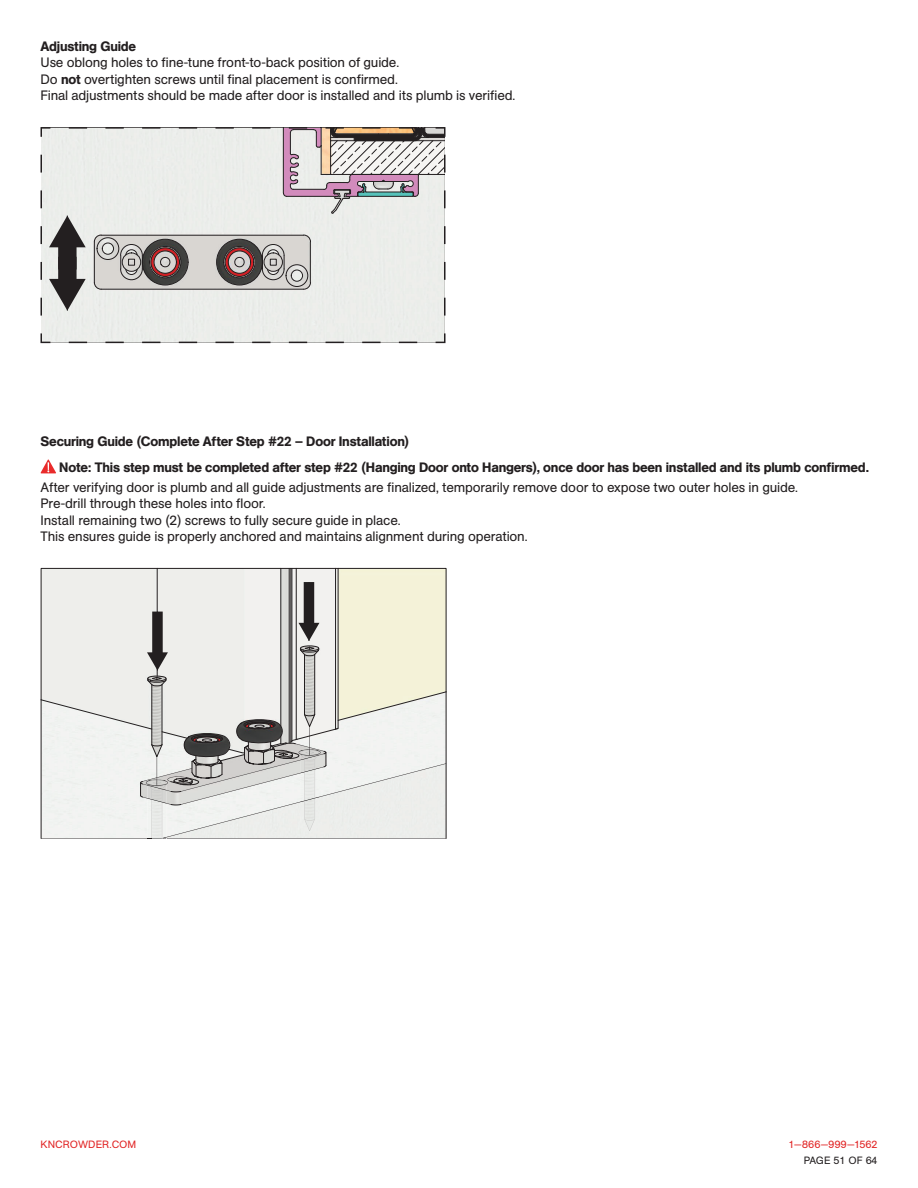
<style>
.page{position:relative;width:918px;height:1188px;background:#fff}
.page>*{position:absolute;margin:0;border:0;box-sizing:border-box;transform-origin:0 0}
.t1{font:13.5px/16.5px "AG Book Std";letter-spacing:-.015em;color:#231f20}
.t2{font:500 13.5px "AG Book Std";letter-spacing:-.015em;color:#231f20}
.t3{font:10.5px "AG Book Std";letter-spacing:.015em;color:#e12525}
.t4{font:10.5px "AG Book Std";color:#231f20}
.s1{font-weight:500}
</style>
<div class="page">
<svg style="left:40px;top:127px;width:406px;height:217px;background:#d5d4d2"></svg>
<svg style="left:41px;top:568px;width:406px;height:271px"></svg>
<svg style="left:40px;top:459px;width:16px;height:14px"></svg>
<p class="t2" style="left:41px;top:41px;width:97px">Adjusting Guide</p>
<p class="t1" style="left:41px;top:55px;width:476px">Use oblong holes to fine-tune front-to-back position of guide.<br>Do <span class="s1">not</span> overtighten screws until final placement is confirmed.<br>Final adjustments should be made after door is installed and its plumb is verified.</p>
<p class="t2" style="left:41px;top:436px;width:370px">Securing Guide (Complete After Step #22 – Door Installation)</p>
<p class="t2" style="left:59px;top:462px;width:811px">Note: This step must be completed after step #22 (Hanging Door onto Hangers), once door has been installed and its plumb confirmed.</p>
<p class="t1" style="left:41px;top:480px;width:759px">After verifying door is plumb and all guide adjustments are finalized, temporarily remove door to expose two outer holes in guide.<br>Pre-drill through these holes into floor.<br>Install remaining two (2) screws to fully secure guide in place.<br>This ensures guide is properly anchored and maintains alignment during operation.</p>
<p class="t3" style="left:41px;top:1140px;width:97px">KNCROWDER.COM</p>
<p class="t3" style="left:789px;top:1140px;width:90px">1—866—999—1562</p>
<p class="t4" style="left:804px;top:1157px;width:75px">PAGE 51 OF 64</p>
</div>
